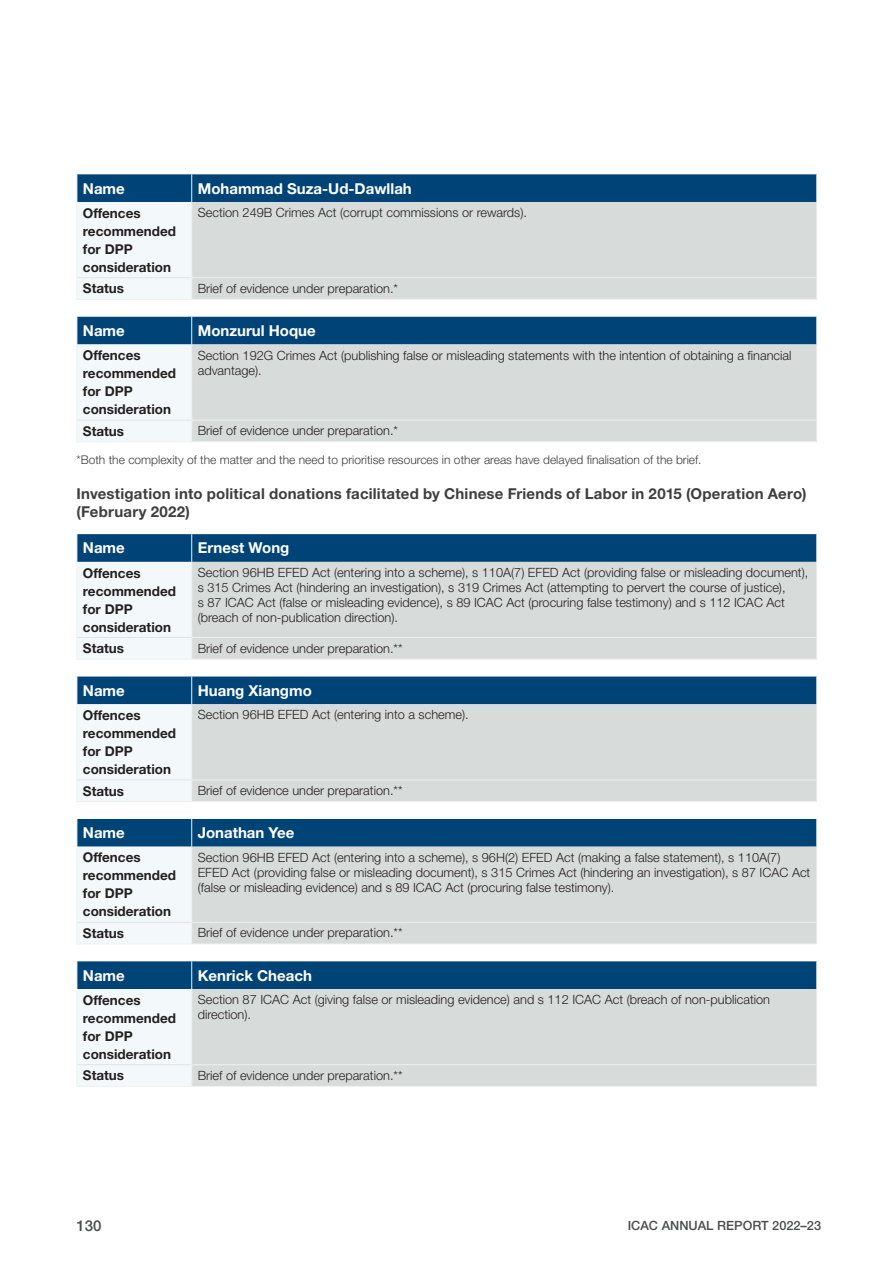
<style>
.page{position:relative;width:893px;height:1263px;background:#fff}
.page>*{position:absolute;margin:0;border:0;box-sizing:border-box;transform-origin:0 0}
.t1{font:700 15px "Helvetica Neue LT Pro";color:#fff}
.t2{font:700 15px/18px "Helvetica Neue LT Pro";letter-spacing:.015em;color:#3e3e3f}
.t3{font:500 15px "Helvetica Neue LT Pro";color:#4b4c4d}
.t4{font:700 13.5px/18px "Helvetica Neue LT Pro";color:#231f20}
.t5{font:300 12.75px/15px "Helvetica Neue LT Pro";color:#231f20}
.t6{font:500 12.75px "Helvetica Neue LT Pro";color:#4b4c4d}
.t7{font:300 12px "Helvetica Neue LT Pro";color:#3e3e3f}
</style>
<div class="page">
<hr style="left:192px;top:299px;width:625px;height:1px;background:#eef1f0">
<svg style="left:77px;top:174px;width:740px;height:125px;background:#abbdc8"></svg>
<hr style="left:77px;top:299px;width:115px;height:1px;background:#eef1f0">
<svg style="left:77px;top:317px;width:740px;height:125px;background:#abbec8"></svg>
<hr style="left:77px;top:420px;width:114px;height:1px;background:#e4e2e2">
<hr style="left:77px;top:441px;width:115px;height:1px;background:#eef1f0">
<hr style="left:192px;top:659px;width:625px;height:1px;background:#eef1f0">
<hr style="left:77px;top:659px;width:115px;height:1px;background:#eef1f0">
<svg style="left:77px;top:534px;width:740px;height:125px;background:#abbdc8"></svg>
<hr style="left:77px;top:637px;width:114px;height:1px;background:#e4e2e2">
<hr style="left:192px;top:801px;width:625px;height:1px;background:#eef1f0">
<svg style="left:77px;top:676px;width:740px;height:125px;background:#abbec8"></svg>
<hr style="left:77px;top:779px;width:114px;height:1px;background:#e4e2e2">
<hr style="left:77px;top:801px;width:115px;height:1px;background:#eef1f0">
<svg style="left:77px;top:819px;width:740px;height:125px;background:#abbec8"></svg>
<hr style="left:77px;top:922px;width:114px;height:1px;background:#e4e2e2">
<hr style="left:77px;top:943px;width:115px;height:1px;background:#eef1f0">
<hr style="left:192px;top:1086px;width:625px;height:1px;background:#eef1f0">
<svg style="left:77px;top:961px;width:740px;height:125px;background:#abbdc8"></svg>
<hr style="left:77px;top:1064px;width:114px;height:1px;background:#e4e2e2">
<hr style="left:77px;top:1086px;width:115px;height:1px;background:#eef1f0">
<p class="t1" style="left:83px;top:179px;width:43px">Name</p>
<p class="t1" style="left:198px;top:179px;width:216px">Mohammad Suza-Ud-Dawllah</p>
<p class="t4" style="left:83px;top:204px;width:95px">Offences recommended for DPP consideration</p>
<p class="t5" style="left:198px;top:205px;width:331px">Section 249B Crimes Act (corrupt commissions or rewards).</p>
<p class="t4" style="left:83px;top:279px;width:43px">Status</p>
<p class="t5" style="left:198px;top:280px;width:202px">Brief of evidence under preparation.*</p>
<p class="t1" style="left:83px;top:321px;width:43px">Name</p>
<p class="t1" style="left:198px;top:321px;width:120px">Monzurul Hoque</p>
<p class="t4" style="left:83px;top:346px;width:95px">Offences recommended for DPP consideration</p>
<p class="t5" style="left:198px;top:347px;width:595px">Section 192G Crimes Act (publishing false or misleading statements with the intention of obtaining a financial advantage).</p>
<p class="t4" style="left:83px;top:422px;width:43px">Status</p>
<p class="t5" style="left:198px;top:423px;width:202px">Brief of evidence under preparation.*</p>
<p class="t7" style="left:77px;top:452px;width:627px">*Both the complexity of the matter and the need to prioritise resources in other areas have delayed finalisation of the brief.</p>
<p class="t2" style="left:77px;top:484px;width:732px">Investigation into political donations facilitated by Chinese Friends of Labor in 2015 (Operation Aero) (February 2022)</p>
<p class="t1" style="left:83px;top:539px;width:43px">Name</p>
<p class="t1" style="left:198px;top:539px;width:93px">Ernest Wong</p>
<p class="t4" style="left:83px;top:563px;width:95px">Offences recommended for DPP consideration</p>
<p class="t5" style="left:198px;top:565px;width:612px">Section 96HB EFED Act (entering into a scheme), s 110A(7) EFED Act (providing false or misleading document), s 315 Crimes Act (hindering an investigation), s 319 Crimes Act (attempting to pervert the course of justice),<br>s 87 ICAC Act (false or misleading evidence), s 89 ICAC Act (procuring false testimony) and s 112 ICAC Act (breach of non-publication direction).</p>
<p class="t4" style="left:83px;top:639px;width:43px">Status</p>
<p class="t5" style="left:198px;top:640px;width:206px">Brief of evidence under preparation.**</p>
<p class="t1" style="left:83px;top:681px;width:43px">Name</p>
<p class="t1" style="left:198px;top:681px;width:116px">Huang Xiangmo</p>
<p class="t4" style="left:83px;top:706px;width:95px">Offences recommended for DPP consideration</p>
<p class="t5" style="left:198px;top:707px;width:272px">Section 96HB EFED Act (entering into a scheme).</p>
<p class="t4" style="left:83px;top:781px;width:43px">Status</p>
<p class="t5" style="left:198px;top:783px;width:206px">Brief of evidence under preparation.**</p>
<p class="t1" style="left:83px;top:823px;width:43px">Name</p>
<p class="t1" style="left:198px;top:823px;width:98px">Jonathan Yee</p>
<p class="t4" style="left:83px;top:848px;width:95px">Offences recommended for DPP consideration</p>
<p class="t5" style="left:198px;top:849px;width:614px">Section 96HB EFED Act (entering into a scheme), s 96H(2) EFED Act (making a false statement), s 110A(7)<br>EFED Act (providing false or misleading document), s 315 Crimes Act (hindering an investigation), s 87 ICAC Act (false or misleading evidence) and s 89 ICAC Act (procuring false testimony).</p>
<p class="t4" style="left:83px;top:924px;width:43px">Status</p>
<p class="t5" style="left:198px;top:925px;width:206px">Brief of evidence under preparation.**</p>
<p class="t1" style="left:83px;top:966px;width:43px">Name</p>
<p class="t1" style="left:198px;top:966px;width:116px">Kenrick Cheach</p>
<p class="t4" style="left:83px;top:990px;width:95px">Offences recommended for DPP consideration</p>
<p class="t5" style="left:198px;top:992px;width:574px">Section 87 ICAC Act (giving false or misleading evidence) and s 112 ICAC Act (breach of non-publication direction).</p>
<p class="t4" style="left:83px;top:1066px;width:43px">Status</p>
<p class="t5" style="left:198px;top:1067px;width:206px">Brief of evidence under preparation.**</p>
<p class="t3" style="left:77px;top:1217px;width:27px">130</p>
<p class="t6" style="left:628px;top:1217px;width:195px">ICAC ANNUAL REPORT 2022–23</p>
</div>
